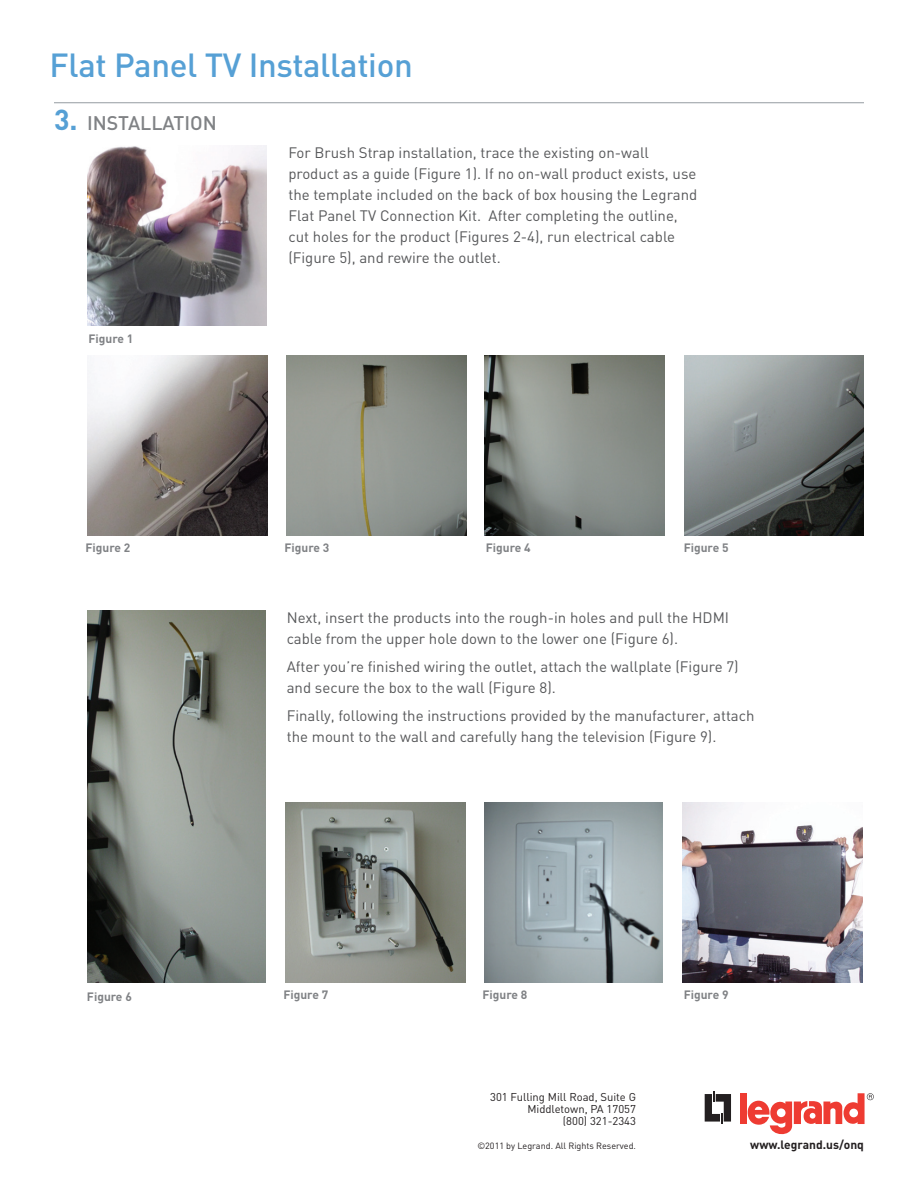
<style>
.page{position:relative;width:918px;height:1188px;background:#fff}
.page>*{position:absolute;margin:0;border:0;box-sizing:border-box;transform-origin:0 0}
.t1{font:500 33px "DIN";letter-spacing:-.01em;color:#56a0d5}
.t2{font:500 19.5px "DIN";color:#808285}
.t3{font:15px/21px "DIN";color:#57585a}
.t4{font:700 12px "DIN";color:#808285}
.t5{font:700 12px "DIN";color:#231f20}
.t6{font:11.25px/12px "DIN";color:#231f20;text-align:right}
.t7{font:9px "DIN";color:#231f20}
.s1{font-weight:700;font-size:28.5px;color:#56a0d5}
</style>
<div class="page">
<svg style="left:705px;top:1092px;width:26px;height:32px"></svg>
<div style="left:740px;top:1093px;width:7px;height:31px;background:#ee3b32"></div>
<svg style="left:748px;top:1093px;width:126px;height:41px"></svg>
<hr style="left:54px;top:102px;width:810px;height:1px;background:#959ca1">
<img style="left:87px;top:146px;width:180px;height:179px">
<img style="left:287px;top:356px;width:180px;height:179px">
<img style="left:485px;top:356px;width:180px;height:179px">
<img style="left:684px;top:356px;width:180px;height:179px">
<img style="left:88px;top:356px;width:180px;height:179px">
<img style="left:485px;top:802px;width:178px;height:180px">
<img style="left:683px;top:802px;width:180px;height:180px">
<img style="left:286px;top:802px;width:180px;height:180px">
<img style="left:87px;top:610px;width:178px;height:372px">
<h1 class="t1" style="left:49px;top:44px;width:365px">Flat Panel TV Installation</h1>
<h2 class="t2" style="left:54px;top:111px;width:161px"><span class="s1">3.</span> Installati on</h2>
<p class="t3" style="left:288px;top:141px;width:410px">For Brush Strap installation, trace the existing on-wall product as a guide (Figure 1). If no on-wall product exists, use the template included on the back of box housing the Legrand Flat Panel TV Connection Kit. After completing the outline, cut holes for the product (Figures 2-4), run electrical cable (Figure 5), and rewire the outlet.</p>
<p class="t4" style="left:89px;top:331px;width:46px">Figure 1</p>
<p class="t4" style="left:86px;top:540px;width:46px">Figure 2</p>
<p class="t4" style="left:285px;top:540px;width:46px">Figure 3</p>
<p class="t4" style="left:486px;top:540px;width:46px">Figure 4</p>
<p class="t4" style="left:684px;top:540px;width:46px">Figure 5</p>
<p class="t3" style="left:287px;top:607px;width:444px">Next, insert the products into the rough-in holes and pull the HDMI cable from the upper hole down to the lower one (Figure 6).</p>
<p class="t3" style="left:287px;top:656px;width:454px">After you’re finished wiring the outlet, attach the wallplate (Figure 7) and secure the box to the wall (Figure 8).</p>
<p class="t3" style="left:287px;top:705px;width:469px">Finally, following the instructions provided by the manufacturer, attach the mount to the wall and carefully hang the television (Figure 9).</p>
<p class="t4" style="left:87px;top:988px;width:46px">Figure 6</p>
<p class="t4" style="left:283px;top:987px;width:46px">Figure 7</p>
<p class="t4" style="left:482px;top:987px;width:46px">Figure 8</p>
<p class="t4" style="left:684px;top:987px;width:46px">Figure 9</p>
<p class="t6" style="left:490px;top:1091px;width:147px">301 Fulling Mill Road, Suite G<br>Middletown, PA 17057<br>(800) 321-2343</p>
<p class="t7" style="left:477px;top:1140px;width:160px">©2011 by Legrand. All Rights Reserved.</p>
<p class="t5" style="left:750px;top:1137px;width:115px">www.legrand.us/onq</p>
</div>
